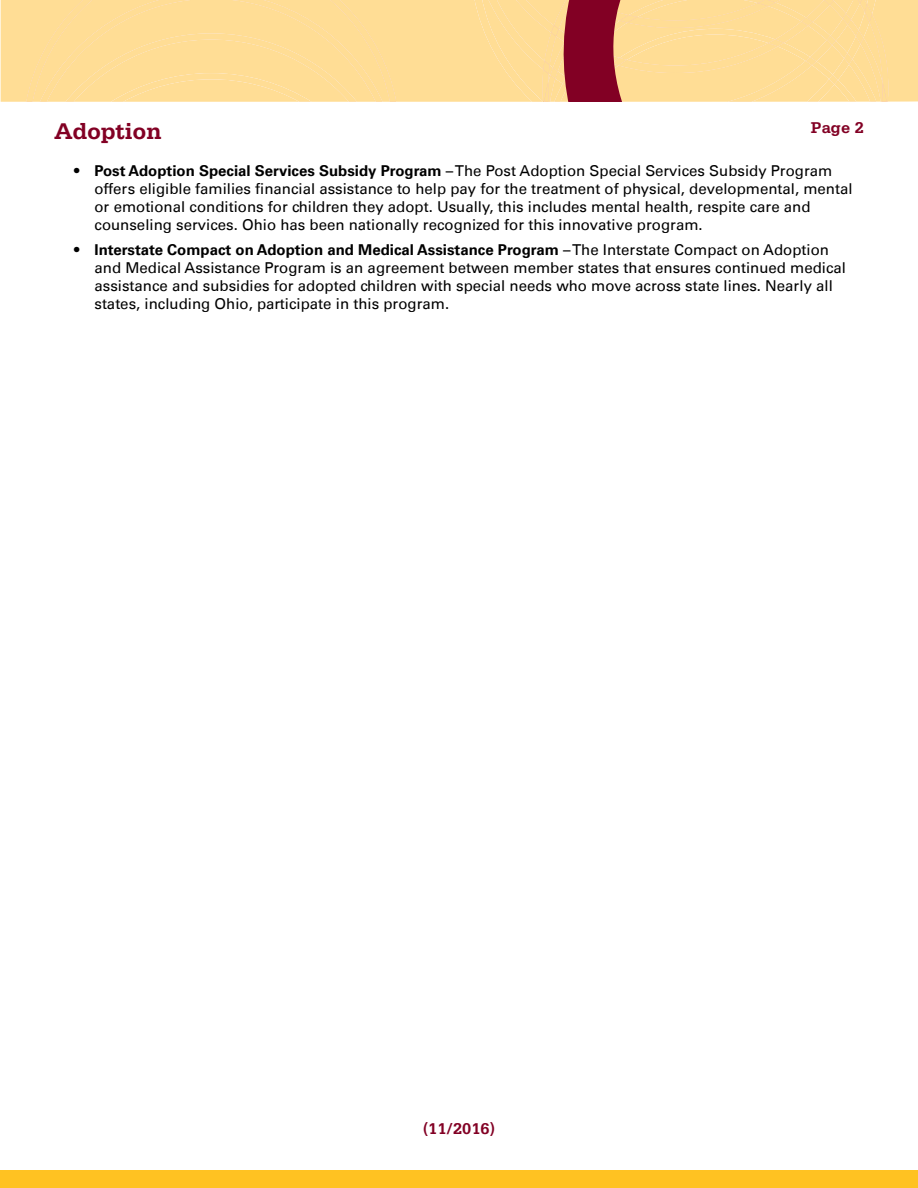
<style>
.page{position:relative;width:918px;height:1188px;background:#fff}
.page>*{position:absolute;margin:0;border:0;box-sizing:border-box;transform-origin:0 0}
.t1{font:700 24px "Serifa Std";color:#820024}
.t2{font:700 16.5px "Serifa Std";color:#820024}
.t3{font:15px/18px "Univers LT";color:#000}
.s1{font-weight:700}
</style>
<div class="page">
<div style="left:1px;top:1170px;width:917px;height:18px;background:#ffc222"></div>
<div style="left:1px;top:0;width:917px;height:102px;background:#ffdd95"></div>
<div style="left:26px;top:0;width:370px;height:102px;background:#ffdd95"></div>
<svg style="left:474px;top:0;width:414px;height:102px;background:#efc288"></svg>
<h1 class="t1" style="left:54px;top:117px;width:110px">Adoption</h1>
<p class="t2" style="left:811px;top:118px;width:55px">Page 2</p>
<p class="t3" style="left:94px;top:162px;width:760px;text-indent:-20px"><span class="s1">• Post Adoption Special Services Subsidy Program</span> – The Post Adoption Special Services Subsidy Program offers eligible families financial assistance to help pay for the treatment of physical, developmental, mental or emotional conditions for children they adopt. Usually, this includes mental health, respite care and counseling services. Ohio has been nationally recognized for this innovative program.</p>
<p class="t3" style="left:94px;top:241px;width:753px;text-indent:-20px"><span class="s1">• Interstate Compact on Adoption and Medical Assistance Program</span> – The Interstate Compact on Adoption and Medical Assistance Program is an agreement between member states that ensures continued medical assistance and subsidies for adopted children with special needs who move across state lines. Nearly all states, including Ohio, participate in this program.</p>
<p class="t2" style="left:423px;top:1119px;width:74px">(11/2016)</p>
</div>
